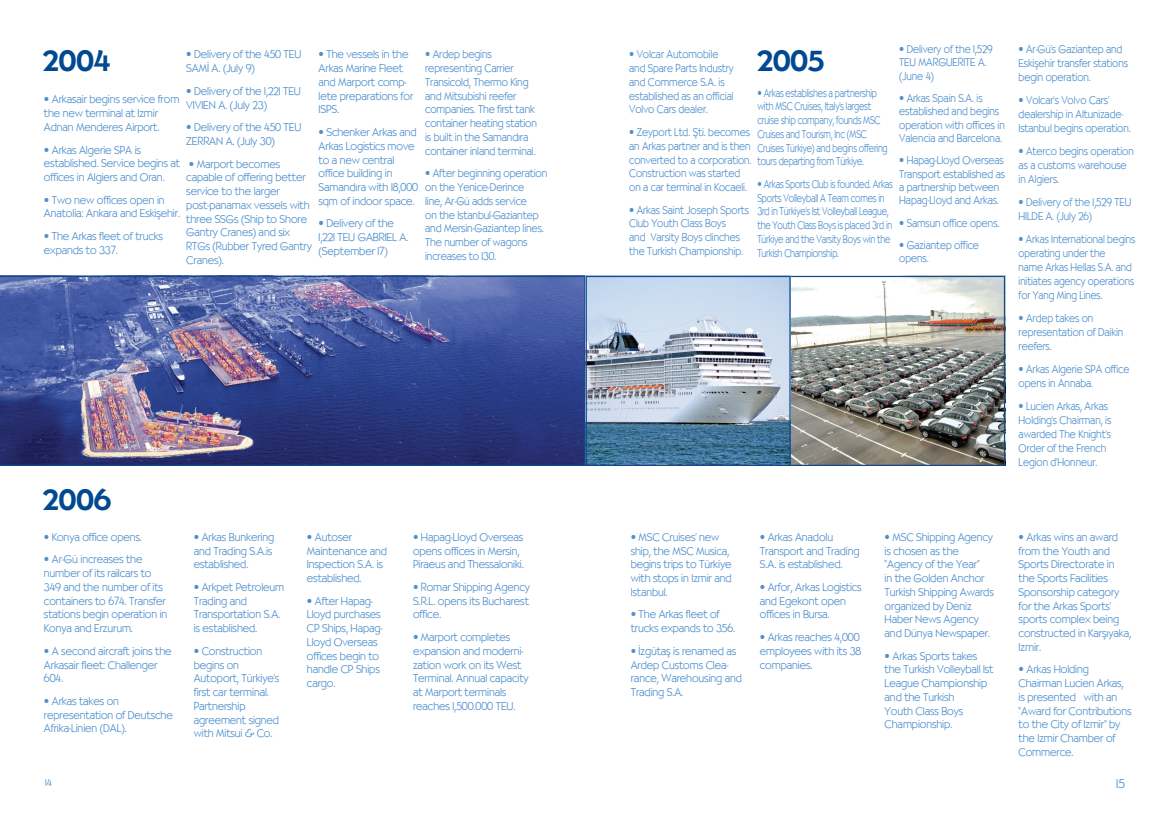
<style>
.page{position:relative;width:1170px;height:815px;background:#fff}
.page>*{position:absolute;margin:0;border:0;box-sizing:border-box;transform-origin:0 0}
.t1{font:500 28.75px "TR Bernhardt";color:#014990}
.t2{font:300 12.5px "TR Bernhardt";color:#5090cc}
.t3{font:300 11.25px/13.8px "TR Bernhardt";letter-spacing:-.01em;color:#5090cc;scale:.96 1}
.t4{font:300 11.25px/14px "TR Bernhardt";letter-spacing:-.01em;color:#5090cc;scale:.9 1}
.t5{font:300 11.25px/13.8px "TR Bernhardt";letter-spacing:-.01em;color:#5090cc;scale:.79 1}
.t6{font:300 11.25px/13.8px "TR Bernhardt";letter-spacing:-.01em;color:#5090cc;scale:.92 1}
.t7{font:300 11.25px/14px "TR Bernhardt";letter-spacing:-.01em;color:#5090cc;scale:.88 1}
.t8{font:300 10px "TR Bernhardt";color:#5090cc}
</style>
<div class="page">
<img style="left:587px;top:278px;width:416px;height:186px">
<div style="left:789px;top:276px;width:216px;height:190px;border:1px solid #124a8e"></div>
<img style="left:0;top:276px;width:585px;height:190px">
<div style="left:585px;top:276px;width:205px;height:190px;border:1px solid #124a8e"></div>
<p class="t4" style="left:899px;top:43px;width:105px;line-height:13.4px">• Delivery of the 1,529<br>TEU MARGUERITE A. (June 4)</p>
<p class="t4" style="left:899px;top:91px;width:119px;line-height:13.4px">• Arkas Spain S.A. is established and begins operation with offices in<br>Valencia and Barcelona.</p>
<p class="t4" style="left:899px;top:154px;width:119px;line-height:13.4px">• Hapag-Lloyd Overseas<br>Transport established as a partnership between<br>Hapag-Lloyd and Arkas.</p>
<p class="t4" style="left:899px;top:216px;width:113px">• Samsun office opens.</p>
<p class="t4" style="left:899px;top:238px;width:90px;line-height:13.4px">• Gaziantep office opens.</p>
<p class="t1" style="left:43px;top:44px;width:68px">2004</p>
<p class="t1" style="left:757px;top:44px;width:68px">2005</p>
<p class="t6" style="left:425px;top:48px;width:123px">• Ardep begins representing Carrier<br>Transicold, Thermo King and Mitsubishi reefer companies. The first tank container heating station is built in the Samandıra container inland terminal.</p>
<p class="t6" style="left:425px;top:167px;width:134px">• After beginning operation on the Yenice-Derince<br>line, Ar-Gü adds service<br>on the Istanbul-Gaziantep and Mersin-Gaziantep lines.<br>The number of wagons increases to 130.</p>
<p class="t4" style="left:629px;top:48px;width:118px">• Volcar Automobile and Spare Parts Industry and Commerce S.A. is established as an official<br>Volvo Cars dealer.</p>
<p class="t4" style="left:629px;top:125px;width:137px">• Zeyport Ltd. Şti. becomes an Arkas partner and is then converted to a corporation.<br>Construction was started on a car terminal in Kocaeli.</p>
<p class="t4" style="left:629px;top:203px;width:134px">• Arkas Saint Joseph Sports<br>Club Youth Class Boys<br>and Varsity Boys clinches the Turkish Championship.</p>
<p class="t3" style="left:186px;top:48px;width:121px">• Delivery of the 450 TEU<br>SAMİ A. (July 9)</p>
<p class="t3" style="left:186px;top:84px;width:121px">• Delivery of the 1,221 TEU<br>VIVIEN A. (July 23)</p>
<p class="t3" style="left:186px;top:121px;width:121px">• Delivery of the 450 TEU<br>ZERRAN A. (July 30)</p>
<p class="t3" style="left:186px;top:157px;width:132px">• Marport becomes capable of offering better service to the larger post-panamax vessels with three SSGs (Ship to Shore<br>Gantry Cranes) and six<br>RTGs (Rubber Tyred Gantry<br>Cranes).</p>
<p class="t3" style="left:318px;top:48px;width:100px">• The vessels in the<br>Arkas Marine Fleet and Marport comp&shy;lete preparations for<br>ISPS.</p>
<p class="t3" style="left:318px;top:125px;width:105px">• Schenker Arkas and<br>Arkas Logistics move to a new central office building in<br>Samandıra with 18,000 sqm of indoor space.</p>
<p class="t3" style="left:318px;top:217px;width:95px">• Delivery of the<br>1,221 TEU GABRIEL A. (September 17)</p>
<p class="t5" style="left:757px;top:86px;width:166px">• Arkas establishes a partnership with MSC Cruises, Italy’s largest cruise ship company, founds MSC Cruises and Tourism, Inc (MSC Cruises Türkiye) and begins offering tours departing from Türkiye.</p>
<p class="t5" style="left:757px;top:177px;width:173px">• Arkas Sports Club is founded. Arkas Sports Volleyball A Team comes in 3rd in Türkiye’s 1st Volleyball League, the Youth Class Boys is placed 3rd in Türkiye and the Varsity Boys win the Turkish Championship.</p>
<p class="t3" style="left:44px;top:93px;width:143px">• Arkasair begins service from the new terminal at Izmir<br>Adnan Menderes Airport.</p>
<p class="t3" style="left:44px;top:143px;width:143px">• Arkas Algerie SPA is established. Service begins at offices in Algiers and Oran.</p>
<p class="t3" style="left:44px;top:193px;width:143px">• Two new offices open in<br>Anatolia: Ankara and Eskişehir.</p>
<p class="t3" style="left:44px;top:229px;width:126px">• The Arkas fleet of trucks expands to 337.</p>
<p class="t4" style="left:1018px;top:42px;width:123px">• Ar-Gü’s Gaziantep and<br>Eskişehir transfer stations begin operation.</p>
<p class="t4" style="left:1018px;top:93px;width:126px">• Volcar’s Volvo Cars’ dealership in Altunizade-<br>Istanbul begins operation.</p>
<p class="t4" style="left:1018px;top:144px;width:129px">• Aterco begins operation as a customs warehouse in Algiers.</p>
<p class="t4" style="left:1018px;top:195px;width:127px">• Delivery of the 1,529 TEU<br>HILDE A. (July 26)</p>
<p class="t7" style="left:1018px;top:232px;width:134px">• Arkas International begins operating under the<br>name Arkas Hellas S.A. and initiates agency operations for Yang Ming Lines.</p>
<p class="t4" style="left:1018px;top:311px;width:118px">• Ardep takes on representation of Daikin reefers.</p>
<p class="t4" style="left:1018px;top:362px;width:124px">• Arkas Algerie SPA office opens in Annaba.</p>
<p class="t4" style="left:1018px;top:399px;width:104px">• Lucien Arkas, Arkas<br>Holding’s Chairman, is awarded The Knight’s<br>Order of the French<br>Legion d’Honneur.</p>
<p class="t1" style="left:43px;top:484px;width:70px">2006</p>
<p class="t3" style="left:44px;top:530px;width:104px">• Konya office opens.</p>
<p class="t3" style="left:44px;top:553px;width:130px">• Ar-Gü increases the number of its railcars to<br>349 and the number of its containers to 674. Transfer stations begin operation in<br>Konya and Erzurum.</p>
<p class="t3" style="left:44px;top:644px;width:134px">• A second aircraft joins the<br>Arkasair fleet: Challenger<br>604.</p>
<p class="t3" style="left:44px;top:694px;width:136px">• Arkas takes on representation of Deutsche<br>Afrika-Linien (DAL).</p>
<p class="t3" style="left:194px;top:530px;width:85px">• Arkas Bunkering and Trading S.A.is established.</p>
<p class="t3" style="left:194px;top:580px;width:96px">• Arkpet Petroleum<br>Trading and<br>Transportation S.A. is established.</p>
<p class="t3" style="left:194px;top:644px;width:91px">• Construction begins on<br>Autoport, Türkiye’s first car terminal.<br>Partnership agreement signed with Mitsui &amp; Co.</p>
<p class="t3" style="left:307px;top:530px;width:85px">• Autoser<br>Maintenance and<br>Inspection S.A. is established.</p>
<p class="t3" style="left:307px;top:594px;width:80px">• After Hapag-<br>Lloyd purchases<br>CP Ships, Hapag-<br>Lloyd Overseas offices begin to handle CP Ships cargo.</p>
<p class="t3" style="left:413px;top:530px;width:117px">• Hapag-Lloyd Overseas opens offices in Mersin,<br>Piraeus and Thessaloniki.</p>
<p class="t3" style="left:413px;top:580px;width:123px;text-align:justify">• Romar Shipping Agency S.R.L. opens its Bucharest office.</p>
<p class="t3" style="left:413px;top:630px;width:122px">• Marport completes expansion and moderni&shy;zation work on its West<br>Terminal. Annual capacity at Marport terminals reaches 1,500.000 TEU.</p>
<p class="t3" style="left:630px;top:530px;width:107px">• MSC Cruises’ new ship, the MSC Musica, begins trips to Türkiye with stops in Izmir and<br>Istanbul.</p>
<p class="t3" style="left:630px;top:608px;width:110px">• The Arkas fleet of trucks expands to 356.</p>
<p class="t3" style="left:630px;top:644px;width:117px">• İzgütaş is renamed as<br>Ardep Customs Clea&shy;rance, Warehousing and<br>Trading S.A.</p>
<p class="t3" style="left:759px;top:530px;width:105px">• Arkas Anadolu<br>Transport and Trading<br>S.A. is established.</p>
<p class="t3" style="left:759px;top:580px;width:108px">• Arfor, Arkas Logistics and Egekont open offices in Bursa.</p>
<p class="t3" style="left:759px;top:630px;width:107px">• Arkas reaches 4,000 employees with its 38 companies.</p>
<p class="t3" style="left:884px;top:530px;width:115px">• MSC Shipping Agency is chosen as the “Agency of the Year”<br>in the Golden Anchor<br>Turkish Shipping Awards organized by Deniz<br>Haber News Agency and Dünya Newspaper.</p>
<p class="t3" style="left:884px;top:649px;width:115px">• Arkas Sports takes the Turkish Volleyball 1st<br>League Championship and the Turkish<br>Youth Class Boys<br>Championship.</p>
<p class="t3" style="left:1018px;top:530px;width:119px">• Arkas wins an award from the Youth and<br>Sports Directorate in the Sports Facilities<br>Sponsorship category for the Arkas Sports’ sports complex being constructed in Karşıyaka,<br>Izmir.</p>
<p class="t3" style="left:1018px;top:663px;width:119px">• Arkas Holding<br>Chairman Lucien Arkas, is presented with an “Award for Contributions to the City of Izmir” by the Izmir Chamber of<br>Commerce.</p>
<p class="t8" style="left:45px;top:776px;width:8px">14</p>
<p class="t2" style="left:1116px;top:776px;width:10px">15</p>
</div>
